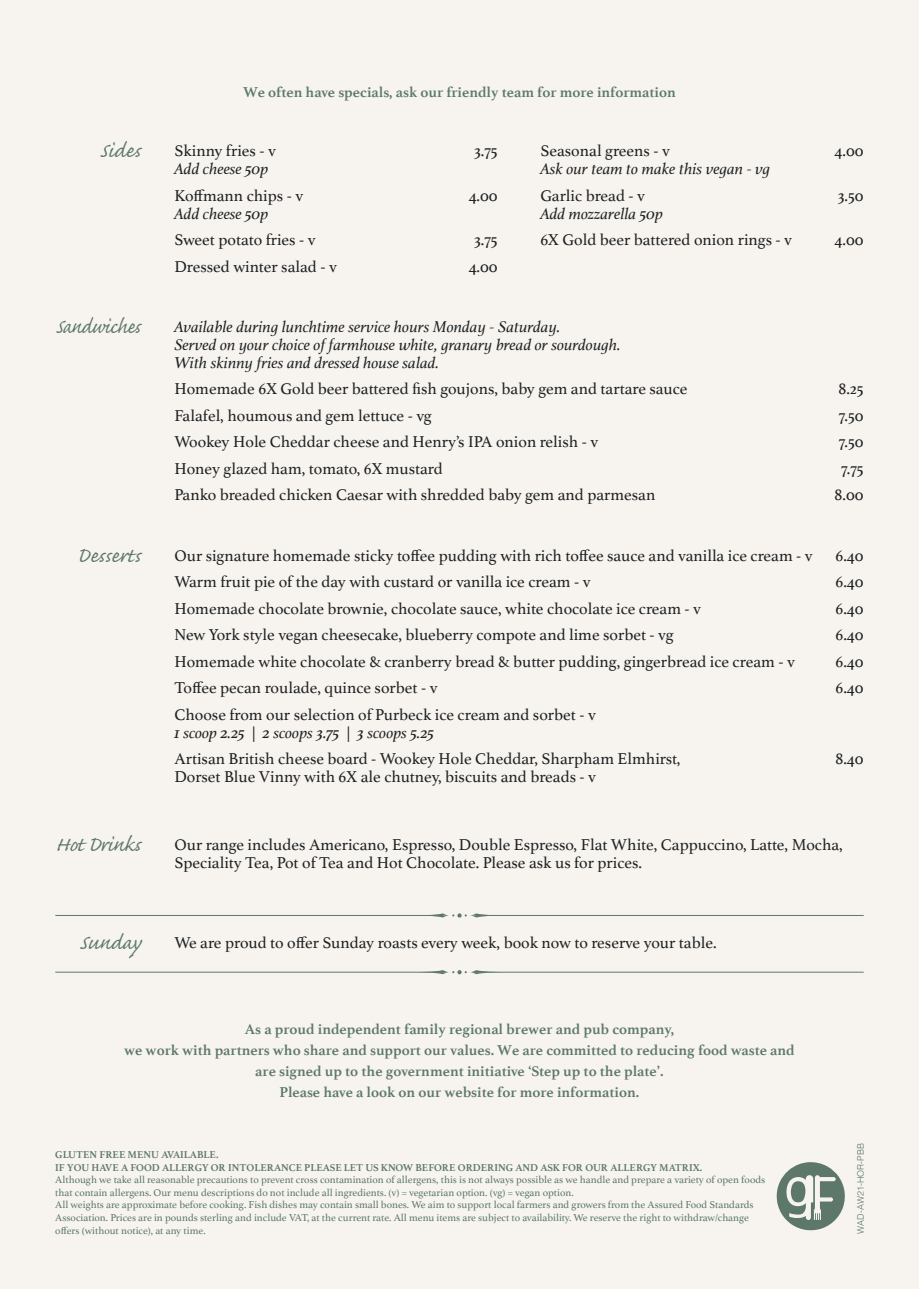
<style>
.page{position:relative;width:919px;height:1289px;background:#fff}
.page>*{position:absolute;margin:0;border:0;box-sizing:border-box;transform-origin:0 0}
.t1{font:27px "Caflisch Script MM";letter-spacing:-.01em;color:#5d786b}
.t2{font:27px "Caflisch Script MM";letter-spacing:-.01em;color:#5d786b;scale:.92 1}
.AW21_Body_Text{font:16.5px/18px "Athelas";color:#1f2223}
.Additional_Text{font:italic 16.5px/18px "Athelas";color:#1f2223}
.AW21_Body_Text__Colu{font:16.5px "Athelas";color:#1f2223}
.Additional_Text__Col{font:italic 16.5px "Athelas";color:#1f2223}
.Footers{font:700 15px "Athelas";color:#5d786b}
.Terms___Conditions{font:10.5px/12.6px "Athelas";color:#5d786b}
.t3{font:300 9px "Helvetica";color:#5d786b}
.s1{font-weight:700}
</style>
<div class="page">
<div style="left:0;top:0;width:918px;height:1288px;background:#f7f4ef"></div>
<svg style="left:776px;top:1162px;width:69px;height:68px"></svg>
<svg style="left:416px;top:970px;width:87px;height:4px"></svg>
<hr style="left:55px;top:971px;width:388px;height:1px;background:#5d786b">
<hr style="left:476px;top:971px;width:387px;height:1px;background:#5d786b">
<svg style="left:430px;top:913px;width:59px;height:4px"></svg>
<hr style="left:55px;top:915px;width:388px;height:1px;background:#5d786b">
<hr style="left:476px;top:915px;width:387px;height:1px;background:#5d786b">
<p class="Footers" style="left:243px;top:80px;width:434px">We often have specials, ask our friendly team for more information</p>
<p class="t1" style="left:100px;top:137px;width:42px">Sides</p>
<p class="AW21_Body_Text__Colu" style="left:174px;top:137px;width:103px">Skinny fries - v</p>
<p class="AW21_Body_Text__Colu" style="left:474px;top:137px;width:25px">3.75</p>
<p class="Additional_Text__Col" style="left:174px;top:156px;width:95px">Add cheese 50p</p>
<p class="AW21_Body_Text__Colu" style="left:174px;top:182px;width:130px">Koffmann chips - v</p>
<p class="AW21_Body_Text__Colu" style="left:468px;top:182px;width:31px">4.00</p>
<p class="Additional_Text__Col" style="left:174px;top:200px;width:95px">Add cheese 50p</p>
<p class="AW21_Body_Text__Colu" style="left:174px;top:226px;width:143px">Sweet potato fries - v</p>
<p class="AW21_Body_Text__Colu" style="left:474px;top:226px;width:25px">3.75</p>
<p class="AW21_Body_Text__Colu" style="left:174px;top:253px;width:164px">Dressed winter salad - v</p>
<p class="AW21_Body_Text__Colu" style="left:468px;top:253px;width:31px">4.00</p>
<p class="AW21_Body_Text__Colu" style="left:540px;top:137px;width:131px">Seasonal greens - v</p>
<p class="AW21_Body_Text__Colu" style="left:834px;top:137px;width:31px">4.00</p>
<p class="Additional_Text__Col" style="left:540px;top:156px;width:231px">Ask our team to make this vegan - vg</p>
<p class="AW21_Body_Text__Colu" style="left:540px;top:182px;width:106px">Garlic bread - v</p>
<p class="AW21_Body_Text__Colu" style="left:837px;top:182px;width:27px">3.50</p>
<p class="Additional_Text__Col" style="left:540px;top:200px;width:124px">Add mozzarella 50p</p>
<p class="AW21_Body_Text__Colu" style="left:540px;top:226px;width:253px">6X Gold beer battered onion rings - v</p>
<p class="AW21_Body_Text__Colu" style="left:834px;top:226px;width:31px">4.00</p>
<p class="t2" style="left:56px;top:313px;width:93px">Sandwiches</p>
<p class="Additional_Text" style="left:174px;top:317px;width:447px">Available during lunchtime service hours Monday - Saturday.<br>Served on your choice of farmhouse white, granary bread or sourdough.<br>With skinny fries and dressed house salad.</p>
<p class="AW21_Body_Text" style="left:174px;top:379px;width:514px">Homemade 6X Gold beer battered fish goujons, baby gem and tartare sauce</p>
<p class="AW21_Body_Text" style="left:838px;top:379px;width:27px">8.25</p>
<p class="AW21_Body_Text" style="left:174px;top:406px;width:259px">Falafel, houmous and gem lettuce - vg</p>
<p class="AW21_Body_Text" style="left:838px;top:406px;width:26px">7.50</p>
<p class="AW21_Body_Text" style="left:174px;top:432px;width:425px">Wookey Hole Cheddar cheese and Henry’s IPA onion relish - v</p>
<p class="AW21_Body_Text" style="left:838px;top:432px;width:26px">7.50</p>
<p class="AW21_Body_Text" style="left:174px;top:459px;width:270px">Honey glazed ham, tomato, 6X mustard</p>
<p class="AW21_Body_Text" style="left:840px;top:459px;width:24px">7.75</p>
<p class="AW21_Body_Text" style="left:174px;top:485px;width:482px">Panko breaded chicken Caesar with shredded baby gem and parmesan</p>
<p class="AW21_Body_Text" style="left:834px;top:485px;width:31px">8.00</p>
<p class="t1" style="left:77px;top:541px;width:65px">Desserts</p>
<p class="AW21_Body_Text" style="left:174px;top:545px;width:639px">Our signature homemade sticky toffee pudding with rich toffee sauce and vanilla ice cream - v</p>
<p class="AW21_Body_Text" style="left:835px;top:545px;width:30px">6.40</p>
<p class="AW21_Body_Text" style="left:174px;top:572px;width:417px">Warm fruit pie of the day with custard or vanilla ice cream - v</p>
<p class="AW21_Body_Text" style="left:835px;top:572px;width:30px">6.40</p>
<p class="AW21_Body_Text" style="left:174px;top:598px;width:528px">Homemade chocolate brownie, chocolate sauce, white chocolate ice cream - v</p>
<p class="AW21_Body_Text" style="left:835px;top:598px;width:30px">6.40</p>
<p class="AW21_Body_Text" style="left:174px;top:625px;width:500px">New York style vegan cheesecake, blueberry compote and lime sorbet - vg</p>
<p class="AW21_Body_Text" style="left:835px;top:625px;width:30px">6.40</p>
<p class="AW21_Body_Text" style="left:174px;top:651px;width:622px">Homemade white chocolate &amp; cranberry bread &amp; butter pudding, gingerbread ice cream - v</p>
<p class="AW21_Body_Text" style="left:835px;top:651px;width:30px">6.40</p>
<p class="AW21_Body_Text" style="left:174px;top:678px;width:264px">Toffee pecan roulade, quince sorbet - v</p>
<p class="AW21_Body_Text" style="left:835px;top:678px;width:30px">6.40</p>
<p class="AW21_Body_Text" style="left:174px;top:704px;width:423px">Choose from our selection of Purbeck ice cream and sorbet - v</p>
<p class="Additional_Text" style="left:174px;top:723px;width:261px">1 scoop 2.25 | 2 scoops 3.75 | 3 scoops 5.25</p>
<p class="AW21_Body_Text" style="left:174px;top:749px;width:507px">Artisan British cheese board - Wookey Hole Cheddar, Sharpham Elmhirst,</p>
<p class="AW21_Body_Text" style="left:835px;top:749px;width:30px">8.40</p>
<p class="AW21_Body_Text" style="left:174px;top:767px;width:423px">Dorset Blue Vinny with 6X ale chutney, biscuits and breads - v</p>
<p class="t1" style="left:55px;top:830px;width:87px">Hot Drinks</p>
<p class="AW21_Body_Text" style="left:174px;top:834px;width:670px">Our range includes Americano, Espresso, Double Espresso, Flat White, Cappuccino, Latte, Mocha,<br>Speciality Tea, Pot of Tea and Hot Chocolate. Please ask us for prices.</p>
<p class="t1" style="left:79px;top:928px;width:62px">Sunday</p>
<p class="AW21_Body_Text" style="left:174px;top:933px;width:543px">We are proud to offer Sunday roasts every week, book now to reserve your table.</p>
<p class="Footers" style="left:245px;top:1017px;width:430px">As a proud independent family regional brewer and pub company,</p>
<p class="Footers" style="left:124px;top:1038px;width:672px">we work with partners who share and support our values. We are committed to reducing food waste and</p>
<p class="Footers" style="left:255px;top:1059px;width:410px">are signed up to the government initiative ‘Step up to the plate’.</p>
<p class="Footers" style="left:279px;top:1080px;width:361px">Please have a look on our website for more information.</p>
<p class="Terms___Conditions" style="left:55px;top:1147px;width:711px"><span class="s1">GLUTEN FREE MENU AVAILABLE.<br>IF YOU HAVE A FOOD ALLERGY OR INTOLERANCE PLEASE LET US KNOW BEFORE ORDERING AND ASK FOR OUR ALLERGY MATRIX.<br></span>Although we take all reasonable precautions to prevent cross contamination of allergens, this is not always possible as we handle and prepare a variety of open foods that contain allergens. Our menu descriptions do not include all ingredients. (v) = vegetarian option. (vg) = vegan option.</p>
<p class="Terms___Conditions" style="left:55px;top:1198px;width:699px">All weights are approximate before cooking. Fish dishes may contain small bones. We aim to support local farmers and growers from the Assured Food Standards<br>Association. Prices are in pounds sterling and include VAT, at the current rate. All menu items are subject to availability. We reserve the right to withdraw/change offers (without notice), at any time.</p>
<p class="t3" style="left:852px;top:1233px;width:92px;rotate:-90deg">WAD-AW21-HOR-PBB</p>
</div>
